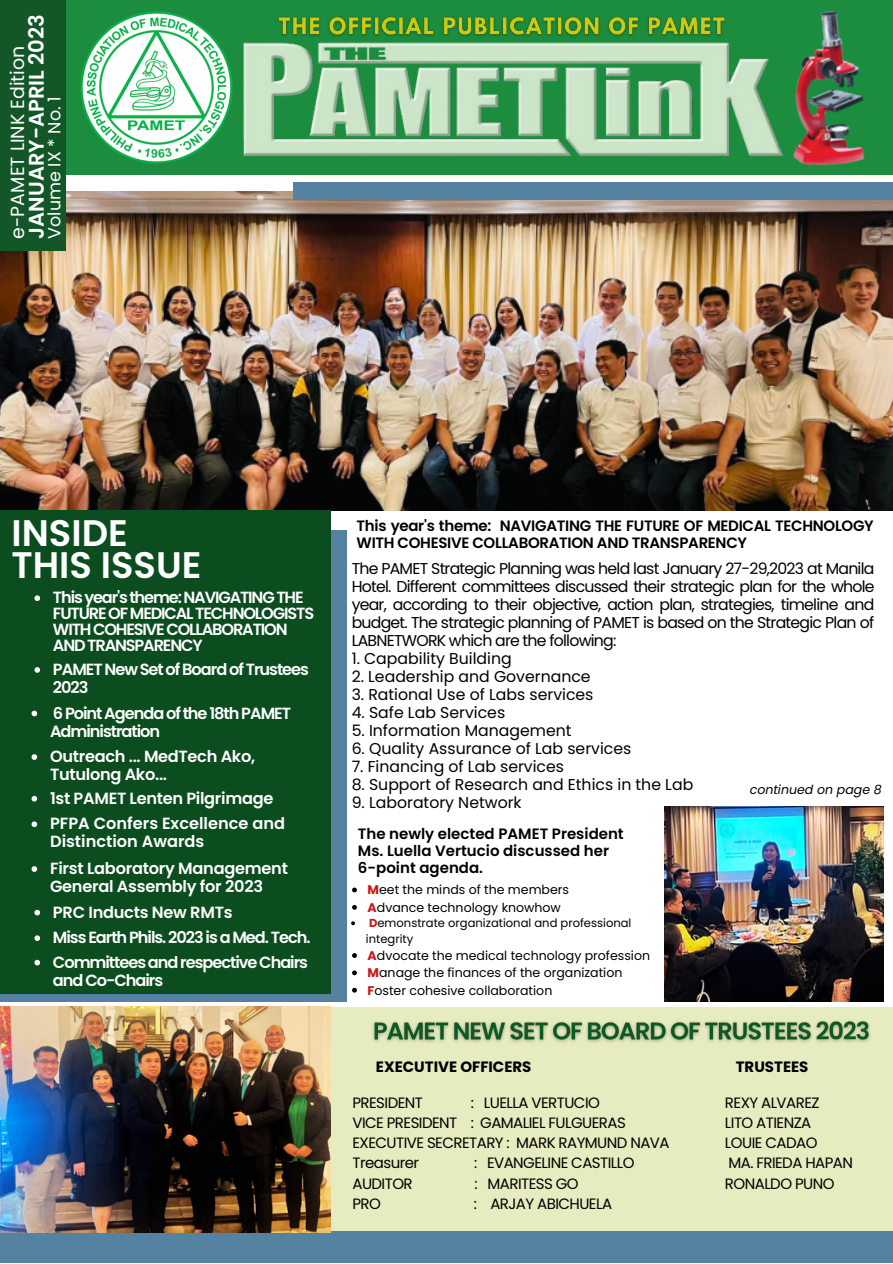
<style>
.page{position:relative;width:893px;height:1264px;background:#fff}
.page>*{position:absolute;margin:0;border:0;box-sizing:border-box;transform-origin:0 0}
.t1{font:600 36.9px/32.4px "Poppins";color:#fff}
.t2{font:600 21.15px "Poppins";color:#fff}
.t3{font:18.9px "Poppins";color:#fff}
.t4{font:17.55px "Poppins";color:#fff}
.t5{font:600 16.2px/15.8px "Poppins";letter-spacing:-.065em;color:#fff}
.t6{font:600 16.2px/18px "Poppins";letter-spacing:-.015em;color:#fff}
.t7{font:600 16.2px/18px "Poppins";letter-spacing:-.02em;color:#fff}
.t8{font:600 16.2px/18px "Poppins";color:#fff}
.t9{font:15.75px/18px "Poppins";color:#000;text-align:justify}
.t10{font:15px "Poppins";letter-spacing:-.035em;color:#000}
.t11{font:600 15px/16.8px "Poppins";letter-spacing:-.02em;color:#000}
.t12{font:600 15px "Poppins";color:#000}
.t13{font:700 15px "Poppins";color:#000}
.t14{font:12.6px "Poppins";color:#000}
.t15{font:italic 12.6px "Poppins";color:#000}
.t16{font:11.55px/15.5px "Poppins";color:#000}
.s1{font-weight:700;color:#ca1616}
</style>
<div class="page">
<div style="left:0;top:530px;width:346px;height:471px;background:#5582a1"></div>
<img style="left:0;top:192px;width:892px;height:318px">
<div style="left:294px;top:182px;width:598px;height:17px;background:#5582a1"></div>
<div style="left:0;top:510px;width:330px;height:483px;background:#0c4d20"></div>
<img style="left:664px;top:806px;width:219px;height:195px">
<div style="left:294px;top:1006px;width:598px;height:256px;background:#e7ebc0"></div>
<div style="left:0;top:1230px;width:892px;height:32px;background:#5582a1"></div>
<div style="left:0;top:0;width:892px;height:175px;background:#1c8d3f"></div>
<img style="left:243px;top:42px;width:537px;height:115px">
<img style="left:81px;top:12px;width:151px;height:152px">
<div style="left:0;top:0;width:65px;height:250px;background:#135728"></div>
<img style="left:780px;top:10px;width:85px;height:156px">
<svg style="left:34px;top:595px;width:6px;height:6px"></svg>
<svg style="left:34px;top:935px;width:6px;height:6px"></svg>
<svg style="left:352px;top:887px;width:5px;height:5px"></svg>
<svg style="left:352px;top:904px;width:5px;height:5px"></svg>
<svg style="left:351px;top:921px;width:4px;height:4px"></svg>
<svg style="left:352px;top:953px;width:5px;height:4px"></svg>
<svg style="left:352px;top:970px;width:5px;height:5px"></svg>
<svg style="left:352px;top:987px;width:5px;height:5px"></svg>
<img style="left:274px;top:17px;width:458px;height:31px">
<svg style="left:32px;top:796px;width:5px;height:5px"></svg>
<svg style="left:32px;top:821px;width:5px;height:6px"></svg>
<svg style="left:32px;top:866px;width:5px;height:5px"></svg>
<svg style="left:32px;top:710px;width:5px;height:6px"></svg>
<svg style="left:34px;top:667px;width:6px;height:5px"></svg>
<svg style="left:34px;top:959px;width:6px;height:6px"></svg>
<svg style="left:32px;top:754px;width:5px;height:6px"></svg>
<img style="left:0;top:1006px;width:330px;height:226px">
<img style="left:372px;top:1021px;width:498px;height:22px">
<svg style="left:34px;top:909px;width:6px;height:6px"></svg>
<p class="t2" style="left:22px;top:239px;width:225px;rotate:-90deg">JANUARY-APRIL 2023</p>
<p class="t3" style="left:4px;top:239px;width:194px;rotate:-90deg">e-PAMET LINK Edition</p>
<p class="t4" style="left:42px;top:239px;width:144px;rotate:-90deg">Volume IX * No. 1</p>
<p class="t1" style="left:11px;top:516px;width:191px">INSIDE<br>THIS ISSUE</p>
<p class="t5" style="left:53px;top:589px;width:263px">This year's theme: NAVIGATING THE<br>FUTURE OF MEDICAL TECHNOLOGISTS<br>WITH COHESIVE COLLABORATION<br>AND TRANSPARENCY</p>
<p class="t5" style="left:53px;top:660px;width:257px;line-height:18px">PAMET New Set of Board of Trustees<br>2023</p>
<p class="t5" style="left:50px;top:704px;width:242px;line-height:18px">6 Point Agenda of the 18th PAMET<br>Administration</p>
<p class="t7" style="left:50px;top:747px;width:207px">Outreach ... MedTech Ako,<br>Tutulong Ako...</p>
<p class="t7" style="left:50px;top:789px;width:225px">1st PAMET Lenten Pilgrimage</p>
<p class="t8" style="left:50px;top:814px;width:236px">PFPA Confers Excellence and<br>Distinction Awards</p>
<p class="t6" style="left:50px;top:859px;width:239px">First Laboratory Management<br>General Assembly for 2023</p>
<p class="t6" style="left:53px;top:903px;width:181px">PRC Inducts New RMTs</p>
<p class="t5" style="left:53px;top:929px;width:259px">Miss Earth Phils. 2023 is a Med. Tech.</p>
<p class="t5" style="left:53px;top:953px;width:256px;line-height:18px">Committees and respective Chairs and Co-Chairs</p>
<p class="t11" style="left:356px;top:517px;width:518px">This year's theme: NAVIGATING THE FUTURE OF MEDICAL TECHNOLOGY<br>WITH COHESIVE COLLABORATION AND TRANSPARENCY</p>
<p class="t9" style="left:351px;top:559px;width:524px">The PAMET Strategic Planning was held last January 27-29,2023 at Manila Hotel. Different committees discussed their strategic plan for the whole year, according to their objective, action plan, strategies, timeline and budget. The strategic planning of PAMET is based on the Strategic Plan of LABNETWORK which are the following:</p>
<p class="t9" style="left:351px;top:649px;width:161px">1. Capability Building</p>
<p class="t9" style="left:351px;top:667px;width:240px">2. Leadership and Governance</p>
<p class="t9" style="left:351px;top:685px;width:243px">3. Rational Use of Labs services</p>
<p class="t9" style="left:351px;top:703px;width:155px">4. Safe Lab Services</p>
<p class="t9" style="left:351px;top:721px;width:221px">5. Information Management</p>
<p class="t9" style="left:351px;top:739px;width:281px">6. Quality Assurance of Lab services</p>
<p class="t9" style="left:351px;top:757px;width:214px">7. Financing of Lab services</p>
<p class="t9" style="left:351px;top:775px;width:343px">8. Support of Research and Ethics in the Lab</p>
<p class="t9" style="left:351px;top:793px;width:171px">9. Laboratory Network</p>
<p class="t15" style="left:749px;top:780px;width:133px">continued on page 8</p>
<p class="t12" style="left:358px;top:823px;width:267px">The newly elected PAMET President</p>
<p class="t12" style="left:358px;top:840px;width:253px">Ms. Luella Vertucio discussed her</p>
<p class="t12" style="left:358px;top:856px;width:127px">6-point agenda.</p>
<p class="t14" style="left:367px;top:881px;width:203px"><span class="s1">M</span>eet the minds of the members</p>
<p class="t14" style="left:367px;top:898px;width:195px"><span class="s1">A</span>dvance technology knowhow</p>
<p class="t16" style="left:366px;top:915px;width:267px"><span class="s1">D</span>emonstrate organizational and professional integrity</p>
<p class="t14" style="left:367px;top:946px;width:284px"><span class="s1">A</span>dvocate the medical technology profession</p>
<p class="t14" style="left:367px;top:964px;width:256px"><span class="s1">M</span>anage the finances of the organization</p>
<p class="t14" style="left:367px;top:981px;width:186px"><span class="s1">F</span>oster cohesive collaboration</p>
<p class="t13" style="left:376px;top:1056px;width:157px">EXECUTIVE OFFICERS</p>
<p class="t13" style="left:735px;top:1056px;width:74px">TRUSTEES</p>
<p class="t10" style="left:725px;top:1091px;width:96px">REXY ALVAREZ</p>
<p class="t10" style="left:725px;top:1112px;width:88px">LITO ATIENZA</p>
<p class="t10" style="left:725px;top:1132px;width:94px">LOUIE CADAO</p>
<p class="t10" style="left:728px;top:1152px;width:126px">MA. FRIEDA HAPAN</p>
<p class="t10" style="left:725px;top:1172px;width:111px">RONALDO PUNO</p>
<p class="t10" style="left:352px;top:1091px;width:72px">PRESIDENT</p>
<p class="t10" style="left:471px;top:1091px;width:130px">: LUELLA VERTUCIO</p>
<p class="t10" style="left:352px;top:1112px;width:275px">VICE PRESIDENT : GAMALIEL FULGUERAS</p>
<p class="t10" style="left:352px;top:1132px;width:319px">EXECUTIVE SECRETARY : MARK RAYMUND NAVA</p>
<p class="t10" style="left:352px;top:1152px;width:68px">Treasurer</p>
<p class="t10" style="left:474px;top:1152px;width:162px">: EVANGELINE CASTILLO</p>
<p class="t10" style="left:352px;top:1172px;width:62px">AUDITOR</p>
<p class="t10" style="left:474px;top:1172px;width:106px">: MARITESS GO</p>
<p class="t10" style="left:352px;top:1193px;width:30px">PRO</p>
<p class="t10" style="left:474px;top:1193px;width:140px">: ARJAY ABICHUELA</p>
</div>
